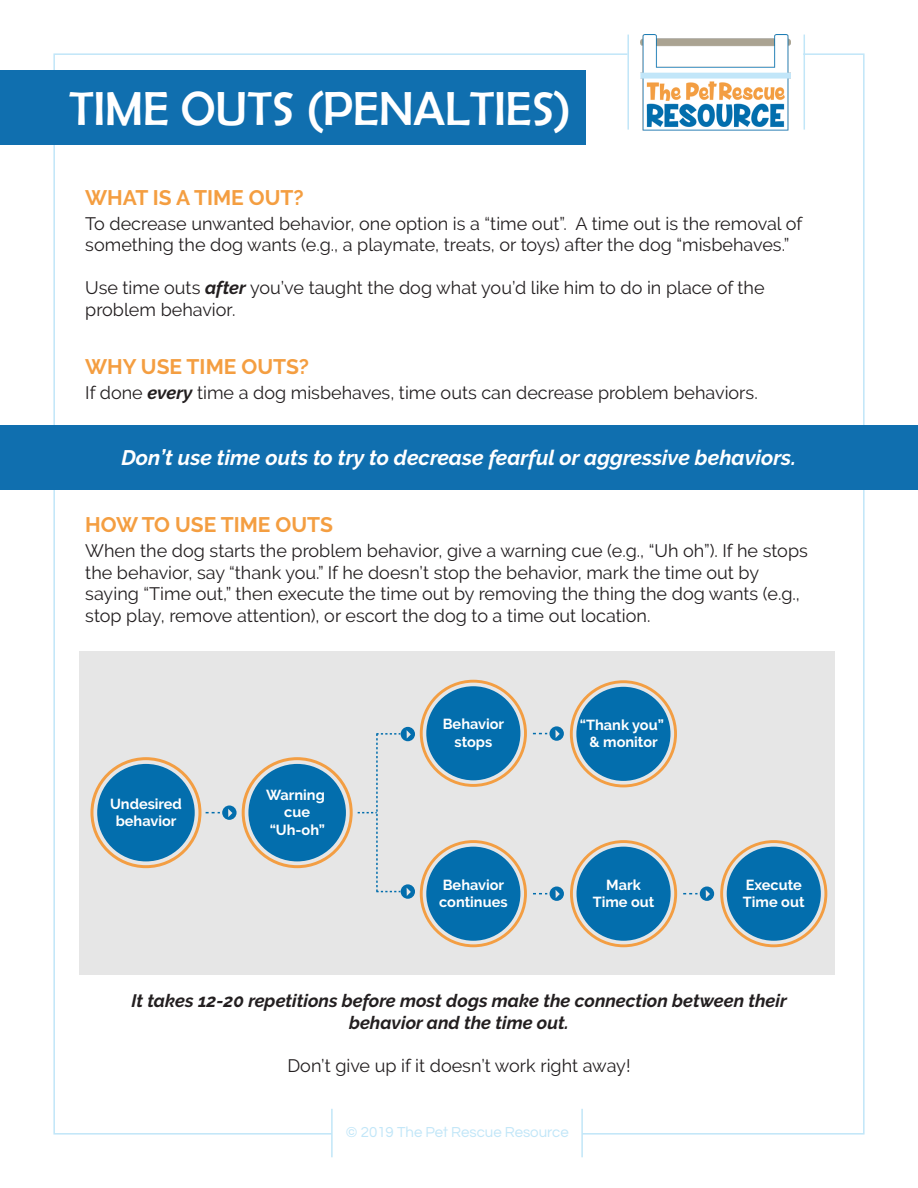
<style>
.page{position:relative;width:918px;height:1188px;background:#fff}
.page>*{position:absolute;margin:0;border:0;box-sizing:border-box;transform-origin:0 0}
.t1{font:48px "Berlin Sans FB";color:#fff}
.t2{font:italic 700 21px "Raleway";color:#fff}
.t3{font:700 21px "Raleway";color:#f49e41}
.t4{font:18px/21.6px "Raleway";color:#231f20}
.t5{font:italic 700 18px/21.6px "Raleway";color:#231f20;text-align:center}
.t6{font:15px "Questrial";color:#c1e6f8}
.t7{font:700 14.55px/17.4px "Raleway";color:#fff;text-align:center}
.s1{font-weight:700;font-style:italic}
</style>
<div class="page">
<img style="left:641px;top:35px;width:149px;height:96px">
<hr style="left:804px;top:35px;width:1px;height:95px;background:#c1e6f8">
<hr style="left:627px;top:35px;width:2px;height:95px;background:#c1e6f8">
<hr style="left:331px;top:1109px;width:2px;height:48px;background:#c1e6f8">
<hr style="left:581px;top:1109px;width:2px;height:48px;background:#c1e6f8">
<div style="left:0;top:70px;width:585px;height:75px;background:#106faf"></div>
<div style="left:0;top:425px;width:918px;height:65px;background:#106faf"></div>
<div style="left:79px;top:651px;width:756px;height:324px;background:#e6e6e6"></div>
<div style="left:97px;top:764px;width:98px;height:97px;background:#036ead;border-radius:50%"></div>
<div style="left:90px;top:757px;width:111px;height:111px;border:3px solid #f39e43;border-radius:50%"></div>
<div style="left:248px;top:764px;width:98px;height:97px;background:#036ead;border-radius:50%"></div>
<div style="left:242px;top:757px;width:111px;height:111px;border:3px solid #f39e43;border-radius:50%"></div>
<div style="left:576px;top:687px;width:94px;height:94px;background:#036ead;border-radius:50%"></div>
<div style="left:570px;top:680px;width:107px;height:107px;border:3px solid #f39e43;border-radius:50%"></div>
<svg style="left:206px;top:805px;width:31px;height:15px"></svg>
<svg style="left:358px;top:727px;width:57px;height:172px"></svg>
<div style="left:426px;top:686px;width:94px;height:94px;background:#036ead;border-radius:50%"></div>
<div style="left:420px;top:680px;width:107px;height:107px;border:3px solid #f39e43;border-radius:50%"></div>
<div style="left:426px;top:847px;width:94px;height:94px;background:#036ead;border-radius:50%"></div>
<div style="left:420px;top:840px;width:107px;height:107px;border:3px solid #f39e43;border-radius:50%"></div>
<div style="left:727px;top:847px;width:94px;height:94px;background:#036ead;border-radius:50%"></div>
<div style="left:720px;top:840px;width:107px;height:107px;border:3px solid #f39e43;border-radius:50%"></div>
<div style="left:577px;top:847px;width:94px;height:94px;background:#036ead;border-radius:50%"></div>
<div style="left:570px;top:840px;width:107px;height:107px;border:3px solid #f39e43;border-radius:50%"></div>
<svg style="left:533px;top:887px;width:31px;height:14px"></svg>
<svg style="left:533px;top:726px;width:31px;height:15px"></svg>
<svg style="left:683px;top:887px;width:31px;height:14px"></svg>
<p class="t1" style="left:69px;top:82px;width:503px">TIME OUTS (PENALTIES)</p>
<p class="t3" style="left:85px;top:186px;width:220px">WHAT IS A TIME OUT?</p>
<p class="t4" style="left:85px;top:212px;width:719px">To decrease unwanted behavior, one option is a “time out”. A time out is the removal of something the dog wants (e.g., a playmate, treats, or toys) after the dog “misbehaves.”</p>
<p class="t4" style="left:85px;top:277px;width:681px">Use time outs <span class="s1">after</span> you’ve taught the dog what you’d like him to do in place of the problem behavior.</p>
<p class="t3" style="left:85px;top:355px;width:226px">WHY USE TIME OUTS?</p>
<p class="t4" style="left:85px;top:382px;width:674px">If done <span class="s1">every</span> time a dog misbehaves, time outs can decrease problem behaviors.</p>
<p class="t2" style="left:121px;top:445px;width:676px">Don’t use time outs to try to decrease fearful or aggressive behaviors.</p>
<p class="t3" style="left:85px;top:513px;width:250px">HOW TO USE TIME OUTS</p>
<p class="t4" style="left:85px;top:540px;width:724px">When the dog starts the problem behavior, give a warning cue (e.g., “Uh oh”). If he stops the behavior, say “thank you.” If he doesn’t stop the behavior, mark the time out by saying “Time out,” then execute the time out by removing the thing the dog wants (e.g., stop play, remove attention), or escort the dog to a time out location.</p>
<p class="t7" style="left:110px;top:795px;width:73px">Undesired behavior</p>
<p class="t7" style="left:266px;top:786px;width:61px">Warning cue “Uh-oh”</p>
<p class="t7" style="left:443px;top:715px;width:63px">Behavior stops</p>
<p class="t7" style="left:580px;top:716px;width:85px">“Thank you” &amp; monitor</p>
<p class="t7" style="left:439px;top:876px;width:70px;text-align:left">Behavior continues</p>
<p class="t7" style="left:743px;top:876px;width:63px;text-align:left">Execute<br>Time out</p>
<p class="t7" style="left:593px;top:876px;width:63px">Mark<br>Time out</p>
<p class="t5" style="left:131px;top:990px;width:657px">It takes 12-20 repetitions before most dogs make the connection between their behavior and the time out.</p>
<p class="t4" style="left:287px;top:1055px;width:345px">Don’t give up if it doesn’t work right away!</p>
<p class="t6" style="left:346px;top:1125px;width:224px">© 2019 The Pet Rescue Resource</p>
</div>
